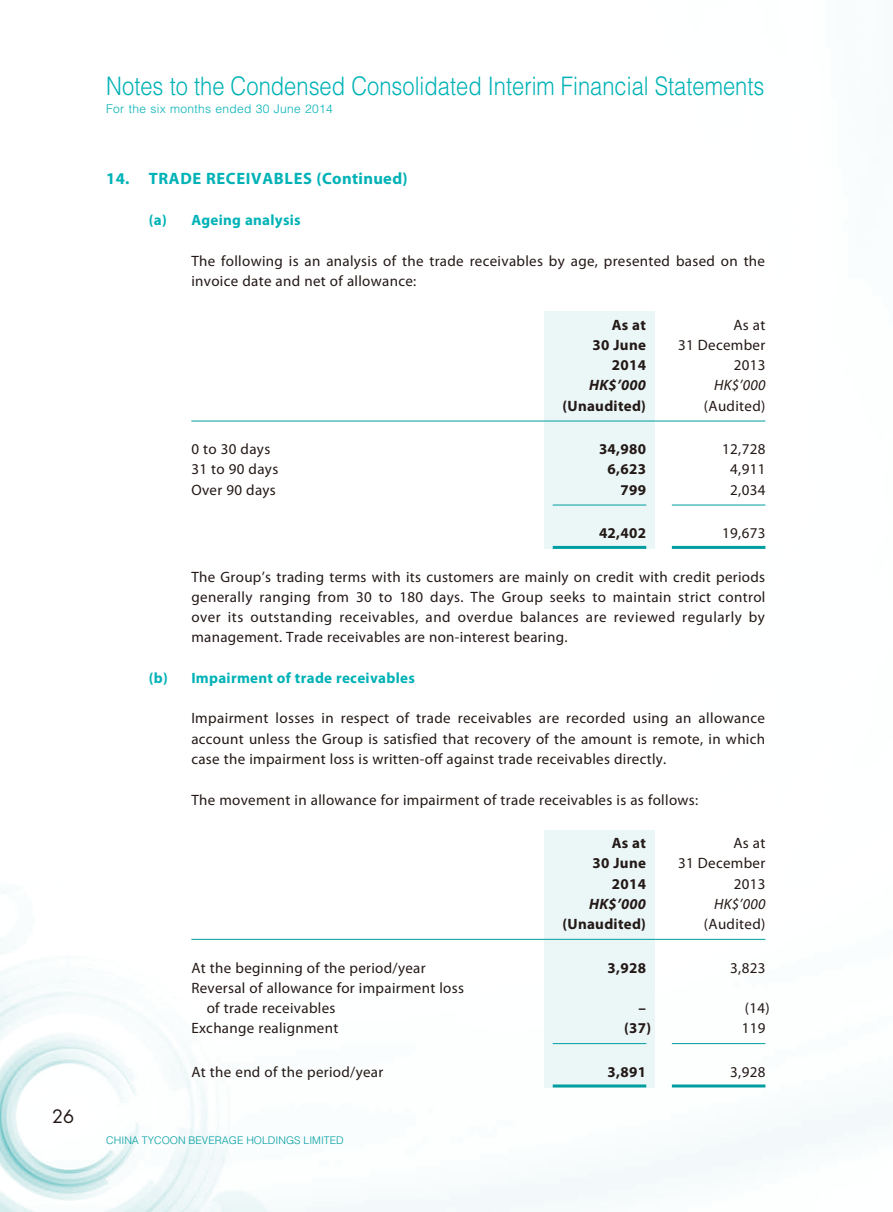
<style>
.page{position:relative;width:893px;height:1212px;background:#fff}
.page>*{position:absolute;margin:0;border:0;box-sizing:border-box;transform-origin:0 0}
.t1{font:300 25.5px "Helvetica LT Std";color:#00b2b6;scale:.86 1}
.t2{font:18px "Futura Std";color:#231916}
.t3{font:700 16.5px "Myriad Pro";letter-spacing:.04em;color:#00b2b6}
.t4{font:15px/20.2px "Myriad Pro";letter-spacing:.02em;color:#231916}
.t5{font:700 15px "Myriad Pro";letter-spacing:.02em;color:#231916}
.t6{font:700 15px "Myriad Pro";letter-spacing:.02em;color:#00b2b6}
.t7{font:italic 700 15px "Myriad Pro";letter-spacing:.02em;color:#231916}
.t8{font:italic 15px "Myriad Pro";letter-spacing:.02em;color:#231916}
.t9{font:300 12px "Helvetica LT Std";letter-spacing:.03em;color:#00b2b6}
.t10{font:300 10.5px "Helvetica LT Std";color:#009ea1}
.s1{font-style:inherit}
</style>
<div class="page">
<img style="left:0;top:311px;width:893px;height:901px">
<div style="left:544px;top:312px;width:111px;height:237px;background:#ebf6f7"></div>
<hr style="left:191px;top:421px;width:574px;height:1px;background:#009ea1">
<hr style="left:553px;top:505px;width:93px;height:1px;background:#009ea1">
<hr style="left:672px;top:505px;width:93px;height:1px;background:#009ea1">
<hr style="left:553px;top:546px;width:93px;height:3px;background:#009ea1">
<hr style="left:672px;top:546px;width:93px;height:3px;background:#009ea1">
<div style="left:544px;top:830px;width:111px;height:257px;background:#ebf6f7"></div>
<hr style="left:191px;top:939px;width:574px;height:1px;background:#009ea1">
<hr style="left:553px;top:1043px;width:93px;height:1px;background:#009ea1">
<hr style="left:672px;top:1043px;width:93px;height:1px;background:#009ea1">
<hr style="left:553px;top:1084px;width:93px;height:3px;background:#009ea1">
<hr style="left:672px;top:1084px;width:93px;height:3px;background:#009ea1">
<p class="t2" style="left:52px;top:1105px;width:24px">26</p>
<h1 class="t1" style="left:106px;top:70px;width:767px">Notes to the Condensed Consolidated Interim Financial Statements</h1>
<p class="t9" style="left:106px;top:101px;width:228px">For the six months ended 30 June 2014</p>
<p class="t3" style="left:106px;top:168px;width:303px">14. TRADE RECEIVABLES <span class="s1">(</span>Continued)</p>
<p class="t6" style="left:149px;top:210px;width:153px">(a) Ageing analysis</p>
<p class="t4" style="left:191px;top:250px;width:575px">The following is an analysis of the trade receivables by age, presented based on the invoice date and net of allowance:</p>
<p class="t5" style="left:612px;top:315px;width:36px">As at</p>
<p class="t4" style="left:733px;top:314px;width:34px">As at</p>
<p class="t5" style="left:593px;top:335px;width:55px">30 June</p>
<p class="t4" style="left:678px;top:334px;width:89px">31 December</p>
<p class="t5" style="left:612px;top:355px;width:36px">2014</p>
<p class="t4" style="left:734px;top:355px;width:33px">2013</p>
<p class="t7" style="left:589px;top:376px;width:58px">HK$’000</p>
<p class="t8" style="left:714px;top:376px;width:53px">HK$’000</p>
<p class="t5" style="left:562px;top:396px;width:85px">(Unaudited)</p>
<p class="t4" style="left:704px;top:395px;width:63px">(Audited)</p>
<p class="t4" style="left:191px;top:439px;width:80px">0 to 30 days</p>
<p class="t5" style="left:599px;top:439px;width:49px">34,980</p>
<p class="t4" style="left:722px;top:439px;width:45px">12,728</p>
<p class="t4" style="left:191px;top:459px;width:88px">31 to 90 days</p>
<p class="t5" style="left:608px;top:460px;width:40px">6,623</p>
<p class="t4" style="left:730px;top:459px;width:37px">4,911</p>
<p class="t4" style="left:191px;top:479px;width:86px">Over 90 days</p>
<p class="t5" style="left:620px;top:480px;width:27px">799</p>
<p class="t4" style="left:730px;top:479px;width:37px">2,034</p>
<p class="t5" style="left:599px;top:523px;width:49px">42,402</p>
<p class="t4" style="left:722px;top:523px;width:45px">19,673</p>
<p class="t4" style="left:191px;top:566px;width:576px;text-align:justify">The Group’s trading terms with its customers are mainly on credit with credit periods generally ranging from 30 to 180 days. The Group seeks to maintain strict control over its outstanding receivables, and overdue balances are reviewed regularly by management. Trade receivables are non-interest bearing.</p>
<p class="t6" style="left:149px;top:668px;width:268px">(b) Impairment of trade receivables</p>
<p class="t4" style="left:191px;top:708px;width:575px;text-align:justify">Impairment losses in respect of trade receivables are recorded using an allowance account unless the Group is satisfied that recovery of the amount is remote, in which case the impairment loss is written-off against trade receivables directly.</p>
<p class="t4" style="left:191px;top:789px;width:508px">The movement in allowance for impairment of trade receivables is as follows:</p>
<p class="t5" style="left:612px;top:833px;width:36px">As at</p>
<p class="t4" style="left:733px;top:832px;width:34px">As at</p>
<p class="t5" style="left:593px;top:853px;width:55px">30 June</p>
<p class="t4" style="left:678px;top:853px;width:89px">31 December</p>
<p class="t5" style="left:612px;top:874px;width:36px">2014</p>
<p class="t4" style="left:734px;top:873px;width:33px">2013</p>
<p class="t7" style="left:589px;top:894px;width:58px">HK$’000</p>
<p class="t8" style="left:714px;top:894px;width:53px">HK$’000</p>
<p class="t5" style="left:562px;top:914px;width:85px">(Unaudited)</p>
<p class="t4" style="left:704px;top:913px;width:63px">(Audited)</p>
<p class="t4" style="left:191px;top:957px;width:236px">At the beginning of the period/year</p>
<p class="t5" style="left:608px;top:958px;width:40px">3,928</p>
<p class="t4" style="left:730px;top:957px;width:37px">3,823</p>
<p class="t4" style="left:207px;top:977px;width:259px;text-indent:-15px">Reversal of allowance for impairment loss of trade receivables</p>
<p class="t5" style="left:638px;top:998px;width:9px">–</p>
<p class="t4" style="left:745px;top:997px;width:26px">(14)</p>
<p class="t4" style="left:191px;top:1018px;width:149px">Exchange realignment</p>
<p class="t5" style="left:624px;top:1018px;width:28px">(37)</p>
<p class="t4" style="left:742px;top:1018px;width:25px">119</p>
<p class="t4" style="left:191px;top:1061px;width:193px">At the end of the period/year</p>
<p class="t5" style="left:608px;top:1062px;width:40px">3,891</p>
<p class="t4" style="left:730px;top:1061px;width:37px">3,928</p>
<p class="t10" style="left:106px;top:1134px;width:239px">CHINA TYCOON BEVERAGE HOLDINGS LIMITED</p>
</div>
